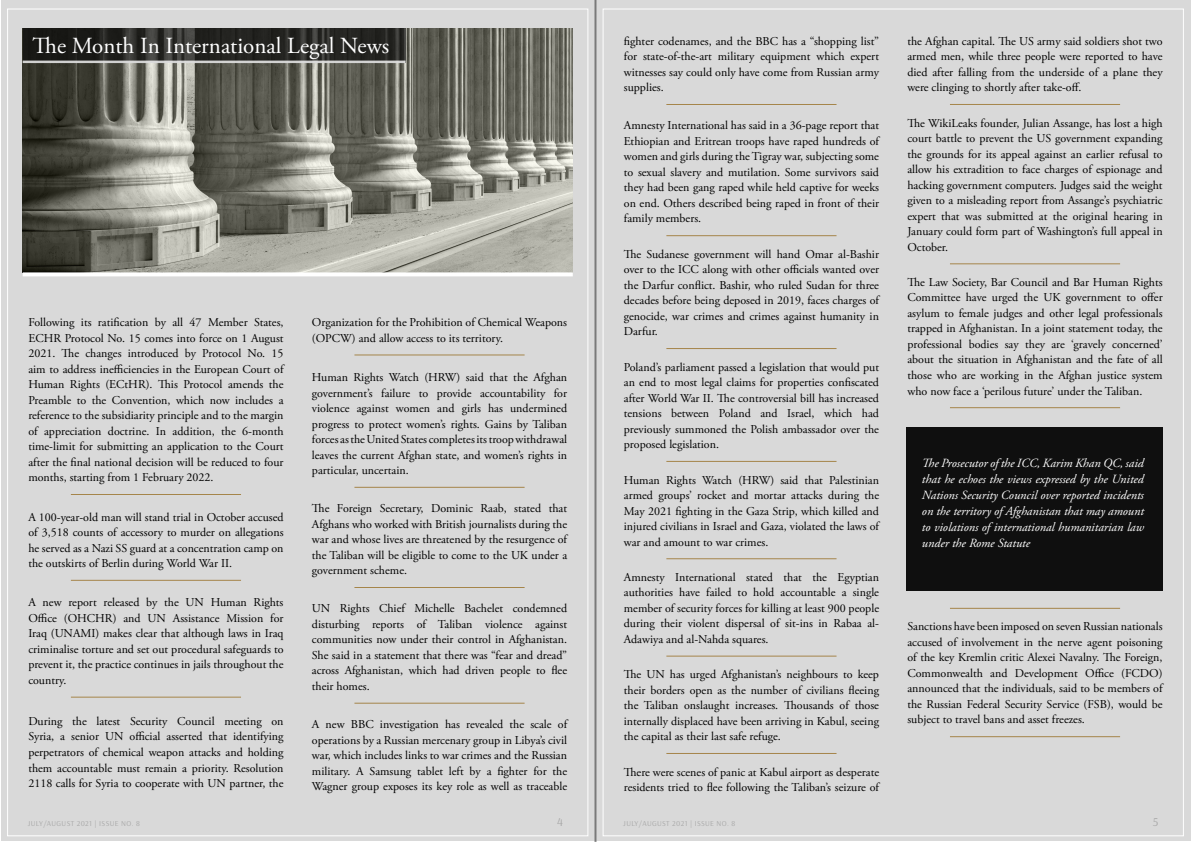
<style>
.page{position:relative;width:1191px;height:842px;background:#fff}
.page>*{position:absolute;margin:0;border:0;box-sizing:border-box;transform-origin:0 0}
.t1{font:23px "Adobe Garamond Pro";color:#fff}
.t2{font:italic 12.5px/16px "Adobe Garamond Pro";color:#fff;text-align:justify}
.t3{font:12px/15.5px "Adobe Garamond Pro";color:#000;text-align:justify}
.t4{font:12px "Arsenal";color:#a7a7a7}
.t5{font:7.5px "Arsenal";letter-spacing:.05em;color:#a7a7a7}
</style>
<div class="page">
<div style="left:1px;top:0;width:594px;height:841px;background:#d7d7d7"></div>
<div style="left:596px;top:0;width:595px;height:841px;background:#d7d7d7"></div>
<div style="left:906px;top:427px;width:256px;height:163px;background:#0f0f0f"></div>
<img style="left:23px;top:28px;width:550px;height:244px">
<svg style="left:23px;top:272px;width:550px;height:4px;fill:#fff"></svg>
<svg style="left:23px;top:28px;width:382px;height:33px;background:#282825"></svg>
<hr style="left:71px;top:494px;width:170px;height:1px;background:#a5854a">
<hr style="left:71px;top:580px;width:170px;height:1px;background:#a5854a">
<hr style="left:71px;top:697px;width:170px;height:1px;background:#a5854a">
<hr style="left:23px;top:61px;width:382px;height:2px;background:#fff">
<hr style="left:594px;top:0;width:2px;height:842px;background:#000">
<hr style="left:354px;top:354px;width:170px;height:1px;background:#a5854a">
<hr style="left:354px;top:487px;width:170px;height:1px;background:#a5854a">
<hr style="left:354px;top:587px;width:170px;height:1px;background:#a5854a">
<hr style="left:354px;top:703px;width:170px;height:1px;background:#a5854a">
<hr style="left:666px;top:104px;width:170px;height:1px;background:#a5854a">
<hr style="left:666px;top:235px;width:170px;height:1px;background:#a5854a">
<hr style="left:666px;top:348px;width:170px;height:1px;background:#a5854a">
<hr style="left:666px;top:461px;width:170px;height:1px;background:#a5854a">
<hr style="left:666px;top:558px;width:170px;height:1px;background:#a5854a">
<hr style="left:666px;top:656px;width:170px;height:1px;background:#a5854a">
<hr style="left:666px;top:753px;width:170px;height:1px;background:#a5854a">
<hr style="left:950px;top:104px;width:170px;height:1px;background:#a5854a">
<hr style="left:950px;top:263px;width:170px;height:1px;background:#a5854a">
<hr style="left:950px;top:407px;width:170px;height:1px;background:#a5854a">
<hr style="left:950px;top:608px;width:170px;height:1px;background:#a5854a">
<hr style="left:950px;top:736px;width:170px;height:1px;background:#a5854a">
<h1 class="t1" style="left:32px;top:32px;width:358px">The Month In International Legal News</h1>
<p class="t3" style="left:28px;top:315px;width:257px">Following its ratification by all 47 Member States, ECHR Protocol No. 15 comes into force on 1 August 2021. The changes introduced by Protocol No. 15 aim to address inefficiencies in the European Court of Human Rights (ECtHR). This Protocol amends the Preamble to the Convention, which now includes a reference to the subsidiarity principle and to the margin of appreciation doctrine. In addition, the 6-month time-limit for submitting an application to the Court after the final national decision will be reduced to four months, starting from 1 February 2022.</p>
<p class="t3" style="left:28px;top:509px;width:257px">A 100-year-old man will stand trial in October accused of 3,518 counts of accessory to murder on allegations he served as a Nazi SS guard at a concentration camp on the outskirts of Berlin during World War II.</p>
<p class="t3" style="left:28px;top:595px;width:257px">A new report released by the UN Human Rights Office (OHCHR) and UN Assistance Mission for Iraq (UNAMI) makes clear that although laws in Iraq criminalise torture and set out procedural safeguards to prevent it, the practice continues in jails throughout the country.</p>
<p class="t3" style="left:28px;top:714px;width:257px">During the latest Security Council meeting on Syria, a senior UN official asserted that identifying perpetrators of chemical weapon attacks and holding them accountable must remain a priority. Resolution 2118 calls for Syria to cooperate with UN partner, the</p>
<p class="t3" style="left:312px;top:315px;width:257px">Organization for the Prohibition of Chemical Weapons (OPCW) and allow access to its territory.</p>
<p class="t3" style="left:312px;top:370px;width:257px">Human Rights Watch (HRW) said that the Afghan government’s failure to provide accountability for violence against women and girls has undermined progress to protect women’s rights. Gains by Taliban forces as the United States completes its troop withdrawal leaves the current Afghan state, and women’s rights in particular, uncertain.</p>
<p class="t3" style="left:312px;top:501px;width:257px">The Foreign Secretary, Dominic Raab, stated that Afghans who worked with British journalists during the war and whose lives are threatened by the resurgence of the Taliban will be eligible to come to the UK under a government scheme.</p>
<p class="t3" style="left:312px;top:601px;width:257px">UN Rights Chief Michelle Bachelet condemned disturbing reports of Taliban violence against communities now under their control in Afghanistan.<br>She said in a statement that there was “fear and dread” across Afghanistan, which had driven people to flee their homes.</p>
<p class="t3" style="left:312px;top:717px;width:257px">A new BBC investigation has revealed the scale of operations by a Russian mercenary group in Libya’s civil war, which includes links to war crimes and the Russian military. A Samsung tablet left by a fighter for the Wagner group exposes its key role as well as traceable</p>
<p class="t3" style="left:624px;top:34px;width:257px">fighter codenames, and the BBC has a “shopping list” for state-of-the-art military equipment which expert witnesses say could only have come from Russian army supplies.</p>
<p class="t3" style="left:624px;top:118px;width:257px">Amnesty International has said in a 36-page report that Ethiopian and Eritrean troops have raped hundreds of women and girls during the Tigray war, subjecting some to sexual slavery and mutilation. Some survivors said they had been gang raped while held captive for weeks on end. Others described being raped in front of their family members.</p>
<p class="t3" style="left:624px;top:247px;width:257px">The Sudanese government will hand Omar al-Bashir over to the ICC along with other officials wanted over the Darfur conflict. Bashir, who ruled Sudan for three decades before being deposed in 2019, faces charges of genocide, war crimes and crimes against humanity in Darfur.</p>
<p class="t3" style="left:624px;top:360px;width:257px">Poland’s parliament passed a legislation that would put an end to most legal claims for properties confiscated after World War II. The controversial bill has increased tensions between Poland and Israel, which had previously summoned the Polish ambassador over the proposed legislation.</p>
<p class="t3" style="left:624px;top:472px;width:257px">Human Rights Watch (HRW) said that Palestinian armed groups’ rocket and mortar attacks during the May 2021 fighting in the Gaza Strip, which killed and injured civilians in Israel and Gaza, violated the laws of war and amount to war crimes.</p>
<p class="t3" style="left:624px;top:570px;width:257px">Amnesty International stated that the Egyptian authorities have failed to hold accountable a single member of security forces for killing at least 900 people during their violent dispersal of sit-ins in Rabaa al-Adawiya and al-Nahda squares.</p>
<p class="t3" style="left:624px;top:667px;width:257px">The UN has urged Afghanistan’s neighbours to keep their borders open as the number of civilians fleeing the Taliban onslaught increases. Thousands of those internally displaced have been arriving in Kabul, seeing the capital as their last safe refuge.</p>
<p class="t3" style="left:624px;top:764px;width:257px">There were scenes of panic at Kabul airport as desperate residents tried to flee following the Taliban’s seizure of</p>
<p class="t3" style="left:907px;top:34px;width:257px">the Afghan capital. The US army said soldiers shot two armed men, while three people were reported to have died after falling from the underside of a plane they were clinging to shortly after take-off.</p>
<p class="t3" style="left:907px;top:115px;width:257px">The WikiLeaks founder, Julian Assange, has lost a high court battle to prevent the US government expanding the grounds for its appeal against an earlier refusal to allow his extradition to face charges of espionage and hacking government computers. Judges said the weight given to a misleading report from Assange’s psychiatric expert that was submitted at the original hearing in January could form part of Washington’s full appeal in October.</p>
<p class="t3" style="left:907px;top:275px;width:257px">The Law Society, Bar Council and Bar Human Rights Committee have urged the UK government to offer asylum to female judges and other legal professionals trapped in Afghanistan. In a joint statement today, the professional bodies say they are ‘gravely concerned’ about the situation in Afghanistan and the fate of all those who are working in the Afghan justice system who now face a ‘perilous future’ under the Taliban.</p>
<p class="t2" style="left:922px;top:456px;width:223px">The Prosecutor of the ICC, Karim Khan QC, said that he echoes the views expressed by the United Nations Security Council over reported incidents on the territory of Afghanistan that may amount to violations of international humanitarian law under the Rome Statute</p>
<p class="t3" style="left:907px;top:619px;width:257px">Sanctions have been imposed on seven Russian nationals accused of involvement in the nerve agent poisoning of the key Kremlin critic Alexei Navalny. The Foreign, Commonwealth and Development Office (FCDO) announced that the individuals, said to be members of the Russian Federal Security Service (FSB), would be subject to travel bans and asset freezes.</p>
<p class="t5" style="left:28px;top:819px;width:113px">JULY/AUGUST 2021 | ISSUE NO. 8</p>
<p class="t4" style="left:557px;top:814px;width:7px">4</p>
<p class="t5" style="left:623px;top:819px;width:113px">JULY/AUGUST 2021 | ISSUE NO. 8</p>
<p class="t4" style="left:1152px;top:814px;width:7px">5</p>
</div>
